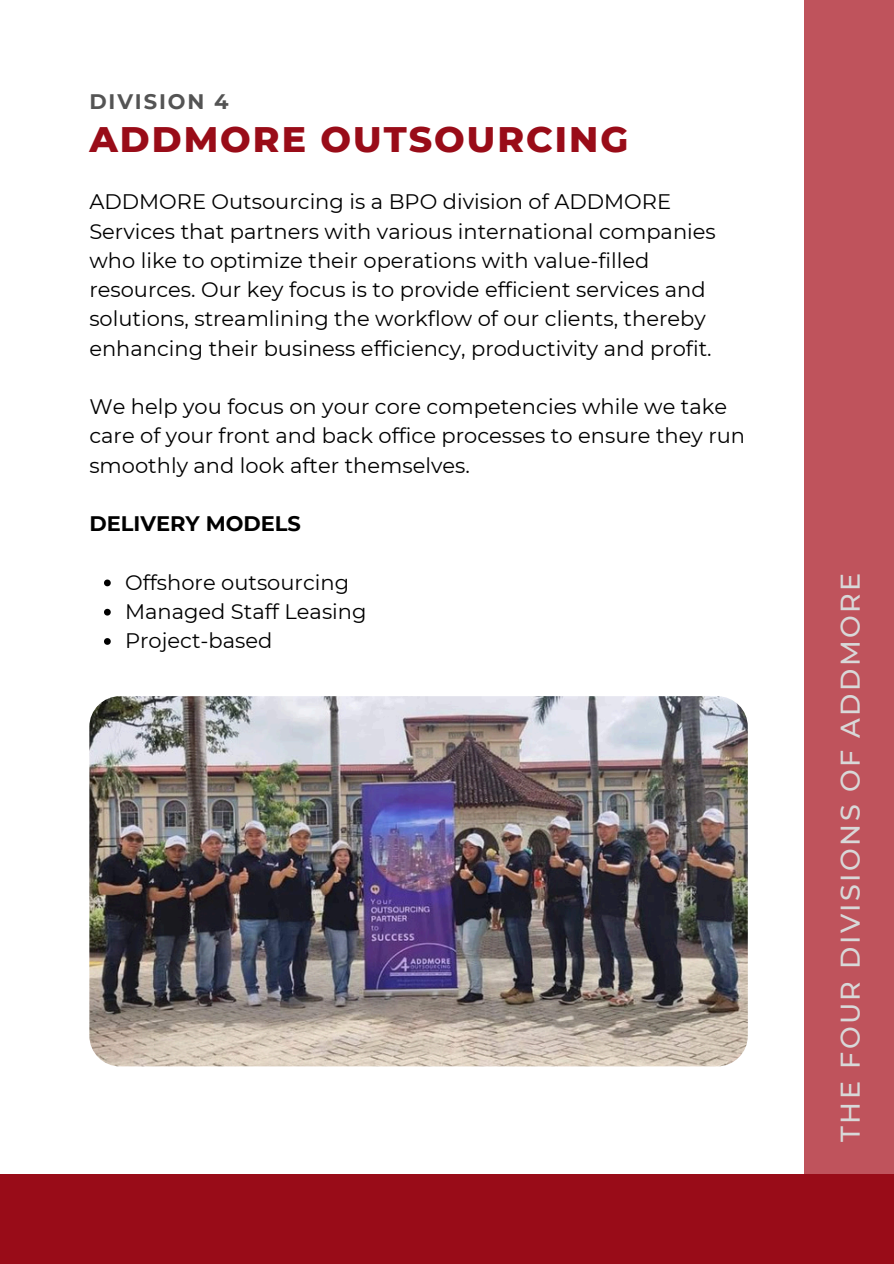
<style>
.page{position:relative;width:894px;height:1264px;background:#fff}
.page>*{position:absolute;margin:0;border:0;box-sizing:border-box;transform-origin:0 0}
.t1{font:800 36.15px "Montserrat";letter-spacing:.055em;color:#990c18}
.t2{font:500 27px "Montserrat";letter-spacing:.09em;color:#d8d8d8}
.t3{font:21px/29.2px "Montserrat";color:#000}
.t4{font:700 21px "Montserrat";color:#000}
.t5{font:700 21px "Montserrat";letter-spacing:.09em;color:#545454}
</style>
<div class="page">
<div style="left:804px;top:0;width:89px;height:1231px;background:#bf535c"></div>
<div style="left:0;top:1174px;width:893px;height:89px;background:#990c18"></div>
<img style="left:89px;top:696px;width:658px;height:370px;border-radius:31px">
<svg style="left:104px;top:579px;width:7px;height:7px"></svg>
<svg style="left:104px;top:609px;width:7px;height:6px"></svg>
<svg style="left:104px;top:638px;width:7px;height:7px"></svg>
<p class="t5" style="left:89px;top:88px;width:141px">DIVISION 4</p>
<h1 class="t1" style="left:89px;top:117px;width:540px">ADDMORE OUTSOURCING</h1>
<p class="t3" style="left:89px;top:187px;width:627px">ADDMORE Outsourcing is a BPO division of ADDMORE Services that partners with various international companies who like to optimize their operations with value-filled resources. Our key focus is to provide efficient services and solutions, streamlining the workflow of our clients, thereby enhancing their business efficiency, productivity and profit.</p>
<h3 class="t3" style="left:89px;top:392px;width:657px">We help you focus on your core competencies while we take care of your front and back office processes to ensure they run smoothly and look after themselves.</h3>
<p class="t4" style="left:89px;top:511px;width:213px">DELIVERY MODELS</p>
<p class="t3" style="left:125px;top:567px;width:225px">Offshore outsourcing</p>
<p class="t3" style="left:125px;top:596px;width:243px">Managed Staff Leasing</p>
<p class="t3" style="left:125px;top:626px;width:149px">Project-based</p>
<h3 class="t2" style="left:833px;top:1141px;width:570px;rotate:-90deg">THE FOUR DIVISIONS OF ADDMORE</h3>
</div>
